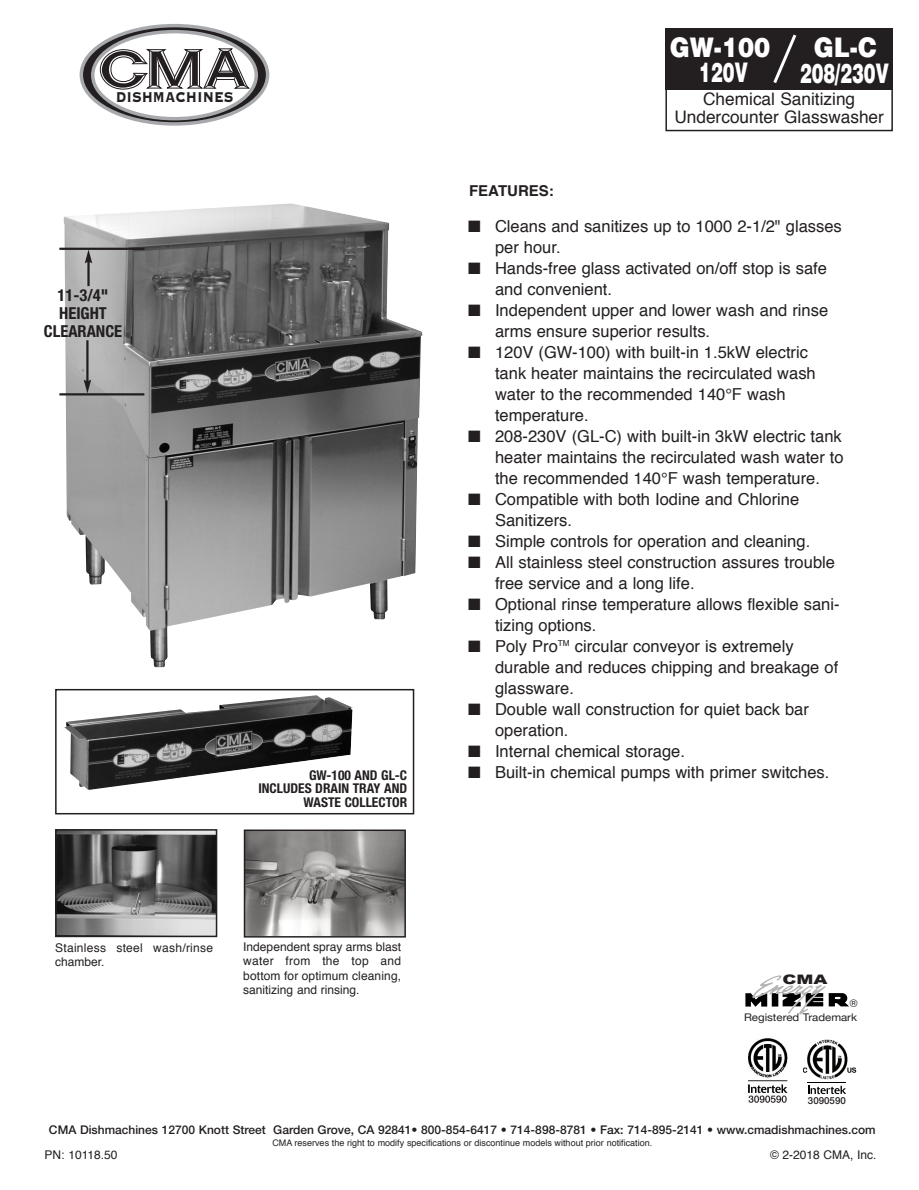
<style>
.page{position:relative;width:919px;height:1190px;background:#fff}
.page>*{position:absolute;margin:0;border:0;box-sizing:border-box;transform-origin:0 0}
.t1{font:900 27px "Helvetica";color:#fff;scale:.65 1}
.t2{font:900 27px "Helvetica";color:#fff;scale:.89 1}
.t3{font:18.6px "Copperplate Thirty Three BC";color:#231f20;scale:.78 1}
.t4{font:17.25px/18px "Helvetica";color:#231f20;text-align:center}
.t5{font:16.5px/21px "Helvetica";color:#231f20}
.t6{font:700 condensed 16.5px/18px "Helvetica Neue";color:#231f20;text-align:center}
.t7{font:700 15px "Helvetica";color:#231f20}
.t8{font:700 condensed 13.5px/13.5px "Helvetica Neue";color:#231f20;text-align:right}
.t9{font:900 13.05px "Arial";color:#231f20;scale:1.38 1}
.t10{font:12px/14.4px "Helvetica";letter-spacing:.01em;color:#231f20}
.t11{font:500 12px "Helvetica Neue";color:#231f20}
.t12{font:10.5px "Helvetica Neue";color:#231f20;scale:1.09 1}
.t13{font:10.5px "Helvetica";color:#231f20}
.t14{font:500 9.75px "Helvetica Neue";color:#231f20}
.t15{font:9px "Helvetica";color:#231f20}
</style>
<div class="page">
<img style="left:64px;top:203px;width:358px;height:464px">
<img style="left:58px;top:832px;width:156px;height:102px">
<div style="left:55px;top:829px;width:162px;height:108px;border:2px solid #231f20"></div>
<img style="left:247px;top:832px;width:156px;height:102px">
<div style="left:244px;top:829px;width:162px;height:108px;border:2px solid #231f20"></div>
<div style="left:665px;top:66px;width:227px;height:65px;border:2px solid #231f20"></div>
<div style="left:665px;top:28px;width:227px;height:61px;background:#231f20"></div>
<img style="left:64px;top:695px;width:289px;height:94px">
<div style="left:55px;top:689px;width:359px;height:125px;border:2px solid #231f20"></div>
<hr style="left:59px;top:248px;width:85px;height:2px;background:#231f20">
<hr style="left:59px;top:393px;width:85px;height:2px;background:#231f20">
<hr style="left:86px;top:340px;width:2px;height:42px;background:#231f20">
<svg style="left:84px;top:379px;width:7px;height:14px"></svg>
<hr style="left:87px;top:261px;width:3px;height:25px;background:#231f20">
<svg style="left:85px;top:249px;width:7px;height:14px"></svg>
<svg style="left:773px;top:34px;width:24px;height:49px"></svg>
<svg style="left:80px;top:24px;width:189px;height:102px"></svg>
<img style="left:812px;top:992px;width:36px;height:14px">
<img style="left:754px;top:975px;width:58px;height:38px">
<svg style="left:808px;top:1085px;width:37px;height:9px"></svg>
<hr style="left:807px;top:1081px;width:38px;height:1px;background:#000">
<img style="left:803px;top:1039px;width:53px;height:41px">
<img style="left:748px;top:1038px;width:40px;height:65px">
<p class="t3" style="left:116px;top:85px;width:152px">DISHMACHINES</p>
<p class="t6" style="left:44px;top:287px;width:80px">11-3/4"<br>HEIGHT<br>CLEARANCE</p>
<p class="t8" style="left:258px;top:769px;width:150px">GW-100 AND GL-C<br>INCLUDES DRAIN TRAY AND<br>WASTE COLLECTOR</p>
<p class="t10" style="left:55px;top:941px;width:159px">Stainless steel wash/rinse chamber.</p>
<p class="t10" style="left:243px;top:940px;width:159px;text-align:justify">Independent spray arms blast water from the top and bottom for optimum cleaning, sanitizing and rinsing.</p>
<h1 class="t2" style="left:669px;top:31px;width:114px">GW-100</h1>
<h1 class="t2" style="left:813px;top:31px;width:72px">GL-C</h1>
<h1 class="t1" style="left:699px;top:57px;width:77px">120V</h1>
<h1 class="t1" style="left:799px;top:57px;width:139px">208/230V</h1>
<p class="t4" style="left:674px;top:91px;width:211px">Chemical Sanitizing<br>Undercounter Glasswasher</p>
<p class="t7" style="left:469px;top:184px;width:86px">FEATURES:</p>
<p class="t5" style="left:495px;top:217px;width:348px;text-indent:-27px">■ Cleans and sanitizes up to 1000 2-1/2" glasses per hour.</p>
<p class="t5" style="left:495px;top:259px;width:333px;text-indent:-27px">■ Hands-free glass activated on/off stop is safe and convenient.</p>
<p class="t5" style="left:495px;top:301px;width:334px;text-indent:-27px">■ Independent upper and lower wash and rinse arms ensure superior results.</p>
<p class="t5" style="left:495px;top:343px;width:322px;text-indent:-27px">■ 120V (GW-100) with built-in 1.5kW electric tank heater maintains the recirculated wash water to the recommended 140°F wash temperature.</p>
<p class="t5" style="left:495px;top:427px;width:350px;text-align:justify;text-indent:-27px">■ 208-230V (GL-C) with built-in 3kW electric tank heater maintains the recirculated wash water to the recommended 140°F wash temperature.</p>
<p class="t5" style="left:495px;top:490px;width:305px;text-indent:-27px">■ Compatible with both Iodine and Chlorine<br>Sanitizers.</p>
<p class="t5" style="left:468px;top:532px;width:343px">■ Simple controls for operation and cleaning.</p>
<p class="t5" style="left:495px;top:553px;width:341px;text-indent:-27px">■ All stainless steel construction assures trouble free service and a long life.</p>
<p class="t5" style="left:495px;top:595px;width:346px;text-indent:-27px">■ Optional rinse temperature allows flexible sani&shy;tizing options.</p>
<p class="t5" style="left:495px;top:637px;width:344px;text-indent:-27px">■ Poly Pro<sup>TM</sup> circular conveyor is extremely durable and reduces chipping and breakage of glassware.</p>
<p class="t5" style="left:495px;top:700px;width:315px;text-indent:-27px">■ Double wall construction for quiet back bar operation.</p>
<p class="t5" style="left:468px;top:742px;width:218px">■ Internal chemical storage.</p>
<p class="t5" style="left:468px;top:763px;width:363px">■ Built-in chemical pumps with primer switches.</p>
<p class="t9" style="left:782px;top:969px;width:34px">CMA</p>
<p class="t13" style="left:849px;top:998px;width:9px">®</p>
<p class="t12" style="left:743px;top:1011px;width:105px">Registered Trademark</p>
<p class="t14" style="left:807px;top:1096px;width:39px">3090590</p>
<p class="t11" style="left:49px;top:1125px;width:827px">CMA Dishmachines 12700 Knott Street Garden Grove, CA 92841• 800-854-6417 • 714-898-8781 • Fax: 714-895-2141 • www.cmadishmachines.com</p>
<p class="t15" style="left:272px;top:1139px;width:381px">CMA reserves the right to modify specifications or discontinue models without prior notification.</p>
<p class="t10" style="left:45px;top:1148px;width:74px">PN: 10118.50</p>
<p class="t10" style="left:769px;top:1148px;width:108px">© 2-2018 CMA, Inc.</p>
</div>
